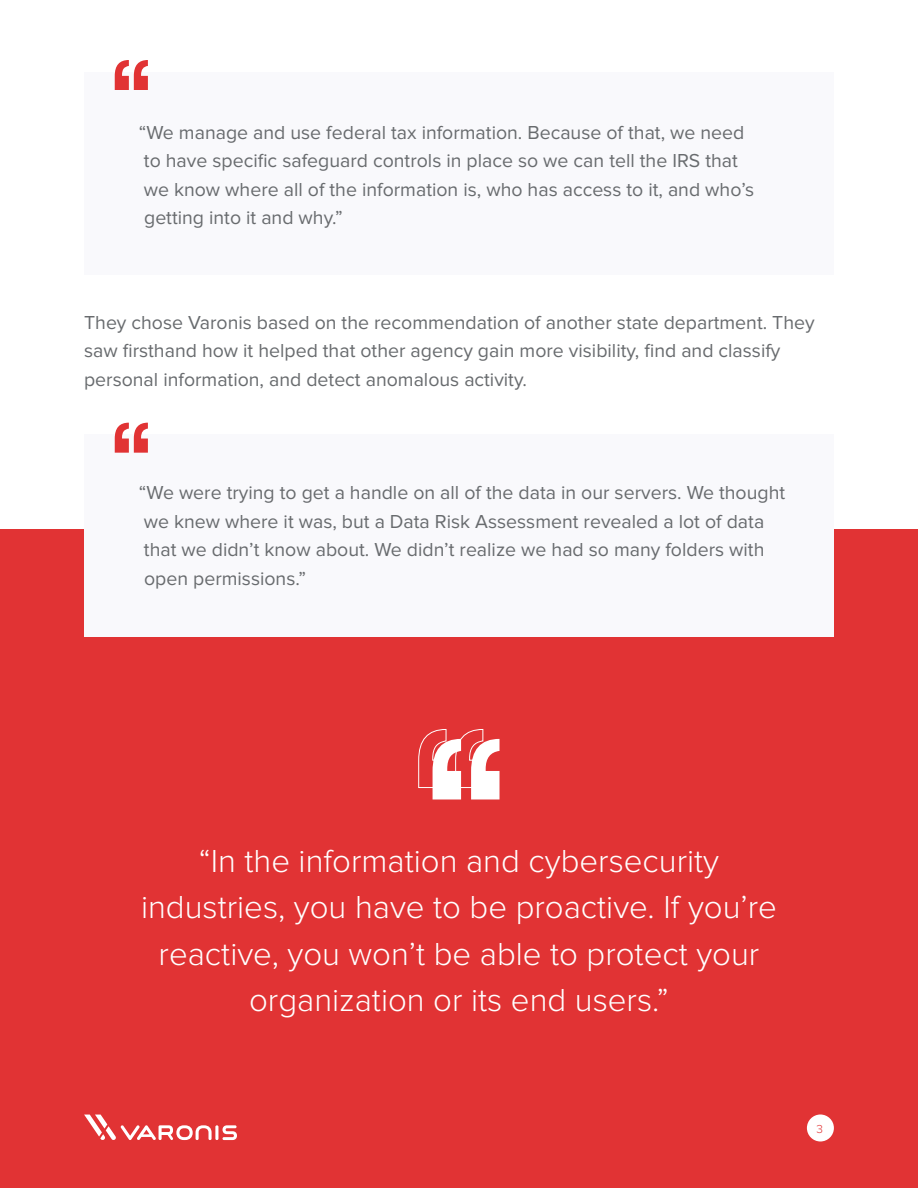
<style>
.page{position:relative;width:918px;height:1188px;background:#fff}
.page>*{position:absolute;margin:0;border:0;box-sizing:border-box;transform-origin:0 0}
.t1{font:300 33px/46.5px "Proxima Nova";color:#fff;text-align:center}
.t2{font:19.5px/28.5px "Proxima Nova";color:#686b6e}
.t3{font:300 12px "Proxima Nova";color:#e13334}
</style>
<div class="page">
<div style="left:0;top:530px;width:918px;height:658px;background:#e13334"></div>
<div style="left:84px;top:73px;width:750px;height:202px;background:#f9f9fc"></div>
<div style="left:84px;top:435px;width:750px;height:202px;background:#f9f9fc"></div>
<svg style="left:418px;top:729px;width:82px;height:70px"></svg>
<svg style="left:115px;top:60px;width:33px;height:30px"></svg>
<svg style="left:115px;top:423px;width:33px;height:30px"></svg>
<div style="left:807px;top:1114px;width:27px;height:28px;background:#fff;border-radius:50%"></div>
<hr style="left:215px;top:1125px;width:3px;height:15px;background:#fff;border-radius:2px">
<svg style="left:223px;top:1125px;width:14px;height:15px"></svg>
<svg style="left:84px;top:1115px;width:128px;height:25px"></svg>
<p class="t2" style="left:139px;top:118px;width:617px">“We manage and use federal tax information. Because of that, we need to have specific safeguard controls in place so we can tell the IRS that we know where all of the information is, who has access to it, and who’s getting into it and why.”</p>
<p class="t2" style="left:84px;top:309px;width:732px">They chose Varonis based on the recommendation of another state department. They saw firsthand how it helped that other agency gain more visibility, find and classify personal information, and detect anomalous activity.</p>
<p class="t2" style="left:139px;top:479px;width:648px">“We were trying to get a handle on all of the data in our servers. We thought we knew where it was, but a Data Risk Assessment revealed a lot of data that we didn’t know about. We didn’t realize we had so many folders with open permissions.”</p>
<h1 class="t1" style="left:141px;top:838px;width:637px">“In the information and cybersecurity industries, you have to be proactive. If you’re reactive, you won’t be able to protect your organization or its end users.”</h1>
<p class="t3" style="left:816px;top:1122px;width:8px">3</p>
</div>
